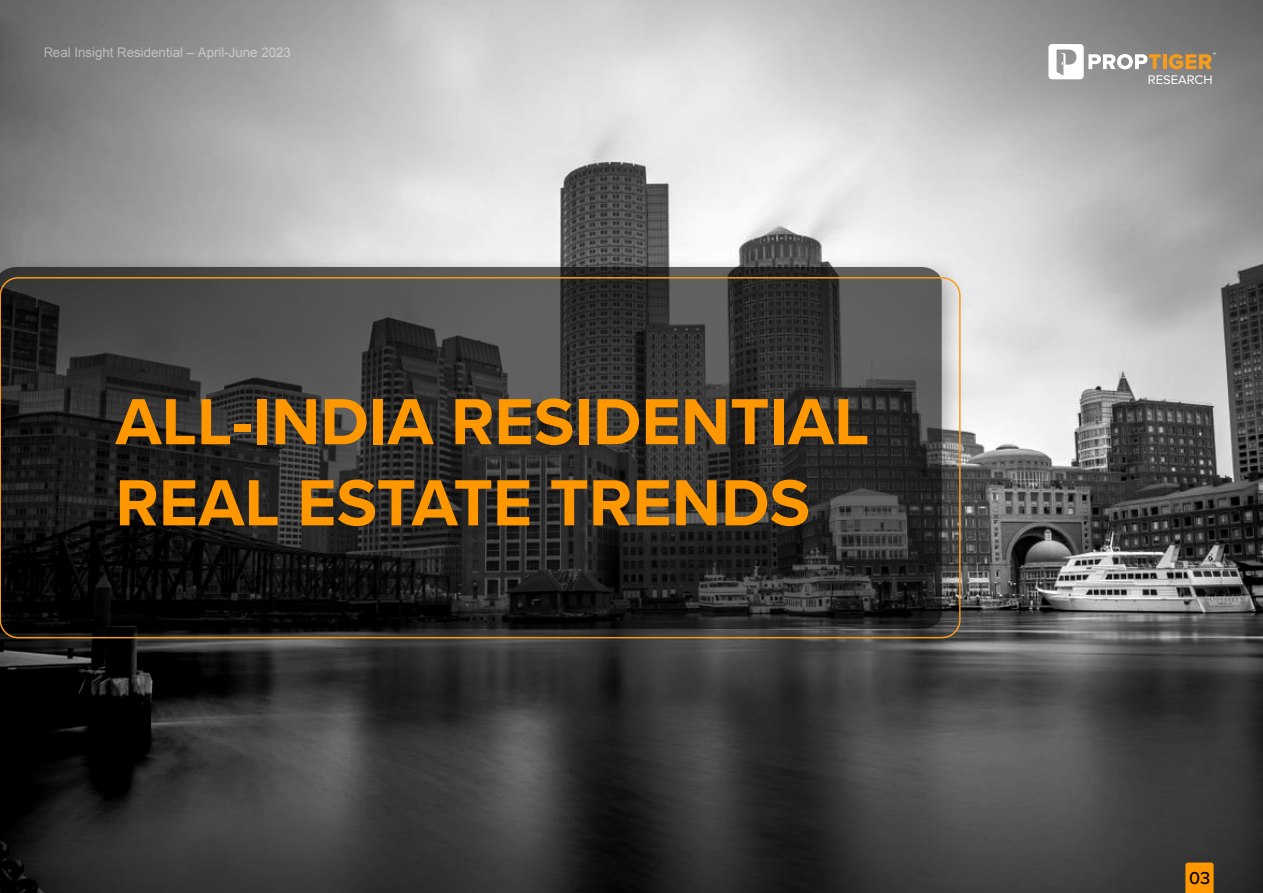
<style>
.page{position:relative;width:1263px;height:893px;background:#fff}
.page>*{position:absolute;margin:0;border:0;box-sizing:border-box;transform-origin:0 0}
.t1{font:700 67.65px/81.2px "Proxima Nova";color:#ff9800}
.t2{font:500 18px "Proxima Nova";color:#000}
.t3{font:13.35px "Arial";color:#fff}
.t4{font:12.9px "Proxima Nova";color:#fff}
</style>
<div class="page">
<img style="left:0;top:0;width:1263px;height:893px">
<svg style="left:1185px;top:862px;width:28px;height:31px"></svg>
<img style="left:0;top:249px;width:970px;height:410px">
<svg style="left:0;top:267px;width:942px;height:362px;background:#2c2c2c"></svg>
<div style="left:0;top:277px;width:960px;height:361px;border:2px solid #f69c1d;border-radius:18px"></div>
<hr style="left:1163px;top:54px;width:3px;height:15px;background:#f69c1d">
<svg style="left:1048px;top:44px;width:113px;height:35px"></svg>
<svg style="left:1169px;top:53px;width:47px;height:16px"></svg>
<p class="t3" style="left:43px;top:43px;width:249px">Real Insight Residential – April-June 2023</p>
<h1 class="t1" style="left:115px;top:380px;width:756px">ALL-INDIA RESIDENTIAL<br>REAL ESTATE TRENDS</h1>
<p class="t4" style="left:1148px;top:70px;width:66px">RESEARCH</p>
<h2 class="t2" style="left:1189px;top:865px;width:23px">03</h2>
</div>
